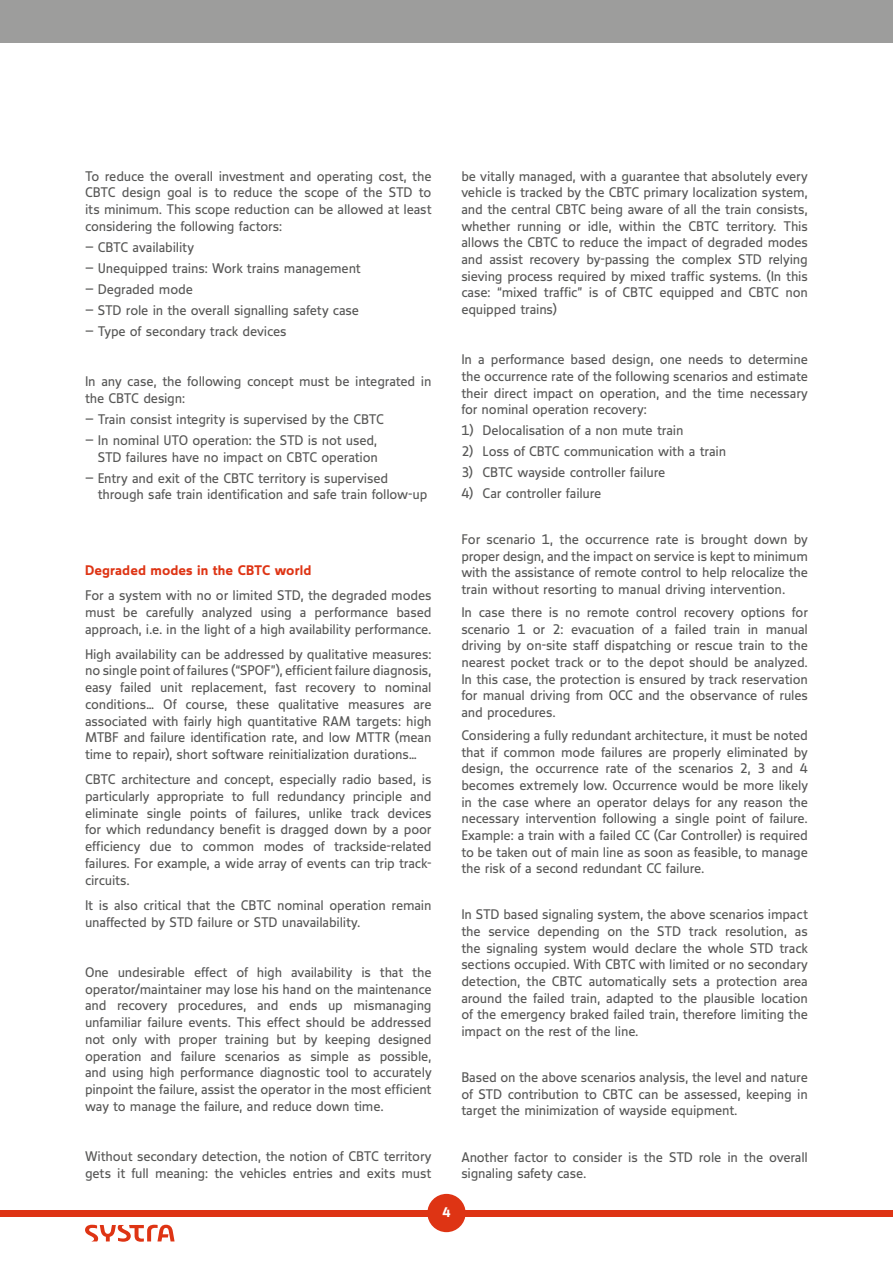
<style>
.page{position:relative;width:893px;height:1263px;background:#fff}
.page>*{position:absolute;margin:0;border:0;box-sizing:border-box;transform-origin:0 0}
.t1{font:13.5px/16.6px "Speech Book Tf";letter-spacing:-.015em;color:#575756;text-align:justify}
.t2{font:13.5px "Speech Bold Tf";letter-spacing:.005em;color:#de3414}
.t3{font:13.5px "Speech Bold Caps Tf";color:#fff}
</style>
<div class="page">
<div style="left:0;top:1210px;width:893px;height:6px;background:#de3414"></div>
<div style="left:427px;top:1194px;width:39px;height:38px;background:#de3414;border-radius:50%"></div>
<div style="left:0;top:0;width:893px;height:43px;background:#9d9d9c"></div>
<svg style="left:85px;top:1225px;width:90px;height:17px"></svg>
<p class="t1" style="left:85px;top:168px;width:348px">To reduce the overall investment and operating cost, the CBTC design goal is to reduce the scope of the STD to its minimum. This scope reduction can be allowed at least considering the following factors:</p>
<p class="t1" style="left:85px;top:239px;width:111px">— CBTC availability</p>
<p class="t1" style="left:85px;top:260px;width:277px">— Unequipped trains: Work trains management</p>
<p class="t1" style="left:85px;top:281px;width:109px">— Degraded mode</p>
<p class="t1" style="left:85px;top:302px;width:276px">— STD role in the overall signalling safety case</p>
<p class="t1" style="left:85px;top:322px;width:203px">— Type of secondary track devices</p>
<p class="t1" style="left:85px;top:373px;width:348px">In any case, the following concept must be integrated in the CBTC design:</p>
<p class="t1" style="left:85px;top:411px;width:300px">— Train consist integrity is supervised by the CBTC</p>
<p class="t1" style="left:85px;top:432px;width:294px;text-align:right">— In nominal UTO operation: the STD is not used,<br>STD failures have no impact on CBTC operation</p>
<p class="t1" style="left:98px;top:469px;width:331px;text-indent:-13px">— Entry and exit of the CBTC territory is supervised through safe train identification and safe train follow-up</p>
<p class="t2" style="left:85px;top:562px;width:228px">Degraded modes in the CBTC world</p>
<p class="t1" style="left:85px;top:587px;width:348px">For a system with no or limited STD, the degraded modes must be carefully analyzed using a performance based approach, i.e. in the light of a high availability performance.</p>
<p class="t1" style="left:85px;top:645px;width:348px">High availability can be addressed by qualitative measures: no single point of failures (“SPOF”), efficient failure diagnosis, easy failed unit replacement, fast recovery to nominal conditions… Of course, these qualitative measures are associated with fairly high quantitative RAM targets: high MTBF and failure identification rate, and low MTTR (mean time to repair), short software reinitialization durations…</p>
<p class="t1" style="left:85px;top:771px;width:348px">CBTC architecture and concept, especially radio based, is particularly appropriate to full redundancy principle and eliminate single points of failures, unlike track devices for which redundancy benefit is dragged down by a poor efficiency due to common modes of trackside-related failures. For example, a wide array of events can trip track&shy;circuits.</p>
<p class="t1" style="left:85px;top:896px;width:348px">It is also critical that the CBTC nominal operation remain unaffected by STD failure or STD unavailability.</p>
<p class="t1" style="left:85px;top:964px;width:348px">One undesirable effect of high availability is that the operator/maintainer may lose his hand on the maintenance and recovery procedures, and ends up mismanaging unfamiliar failure events. This effect should be addressed not only with proper training but by keeping designed operation and failure scenarios as simple as possible, and using high performance diagnostic tool to accurately pinpoint the failure, assist the operator in the most efficient way to manage the failure, and reduce down time.</p>
<p class="t1" style="left:85px;top:1148px;width:348px">Without secondary detection, the notion of CBTC territory gets it full meaning: the vehicles entries and exits must</p>
<p class="t3" style="left:442px;top:1205px;width:10px">4</p>
<p class="t1" style="left:461px;top:168px;width:348px">be vitally managed, with a guarantee that absolutely every vehicle is tracked by the CBTC primary localization system, and the central CBTC being aware of all the train consists, whether running or idle, within the CBTC territory. This allows the CBTC to reduce the impact of degraded modes and assist recovery by-passing the complex STD relying sieving process required by mixed traffic systems. (In this case: “mixed traffic” is of CBTC equipped and CBTC non equipped trains)</p>
<p class="t1" style="left:461px;top:351px;width:348px">In a performance based design, one needs to determine the occurrence rate of the following scenarios and estimate their direct impact on operation, and the time necessary for nominal operation recovery:</p>
<p class="t1" style="left:461px;top:422px;width:224px">1) Delocalisation of a non mute train</p>
<p class="t1" style="left:461px;top:443px;width:266px">2) Loss of CBTC communication with a train</p>
<p class="t1" style="left:461px;top:464px;width:205px">3) CBTC wayside controller failure</p>
<p class="t1" style="left:461px;top:485px;width:142px">4) Car controller failure</p>
<p class="t1" style="left:461px;top:531px;width:348px">For scenario 1, the occurrence rate is brought down by proper design, and the impact on service is kept to minimum with the assistance of remote control to help relocalize the train without resorting to manual driving intervention.</p>
<p class="t1" style="left:461px;top:604px;width:348px">In case there is no remote control recovery options for scenario 1 or 2: evacuation of a failed train in manual driving by on-site staff dispatching or rescue train to the nearest pocket track or to the depot should be analyzed.<br>In this case, the protection is ensured by track reservation for manual driving from OCC and the observance of rules and procedures.</p>
<p class="t1" style="left:461px;top:727px;width:348px">Considering a fully redundant architecture, it must be noted that if common mode failures are properly eliminated by design, the occurrence rate of the scenarios 2, 3 and 4 becomes extremely low. Occurrence would be more likely in the case where an operator delays for any reason the necessary intervention following a single point of failure.<br>Example: a train with a failed CC (Car Controller) is required to be taken out of main line as soon as feasible, to manage the risk of a second redundant CC failure.</p>
<p class="t1" style="left:461px;top:906px;width:348px">In STD based signaling system, the above scenarios impact the service depending on the STD track resolution, as the signaling system would declare the whole STD track sections occupied. With CBTC with limited or no secondary detection, the CBTC automatically sets a protection area around the failed train, adapted to the plausible location of the emergency braked failed train, therefore limiting the impact on the rest of the line.</p>
<p class="t1" style="left:461px;top:1069px;width:348px">Based on the above scenarios analysis, the level and nature of STD contribution to CBTC can be assessed, keeping in target the minimization of wayside equipment.</p>
<p class="t1" style="left:461px;top:1148px;width:348px">Another factor to consider is the STD role in the overall signaling safety case.</p>
</div>
